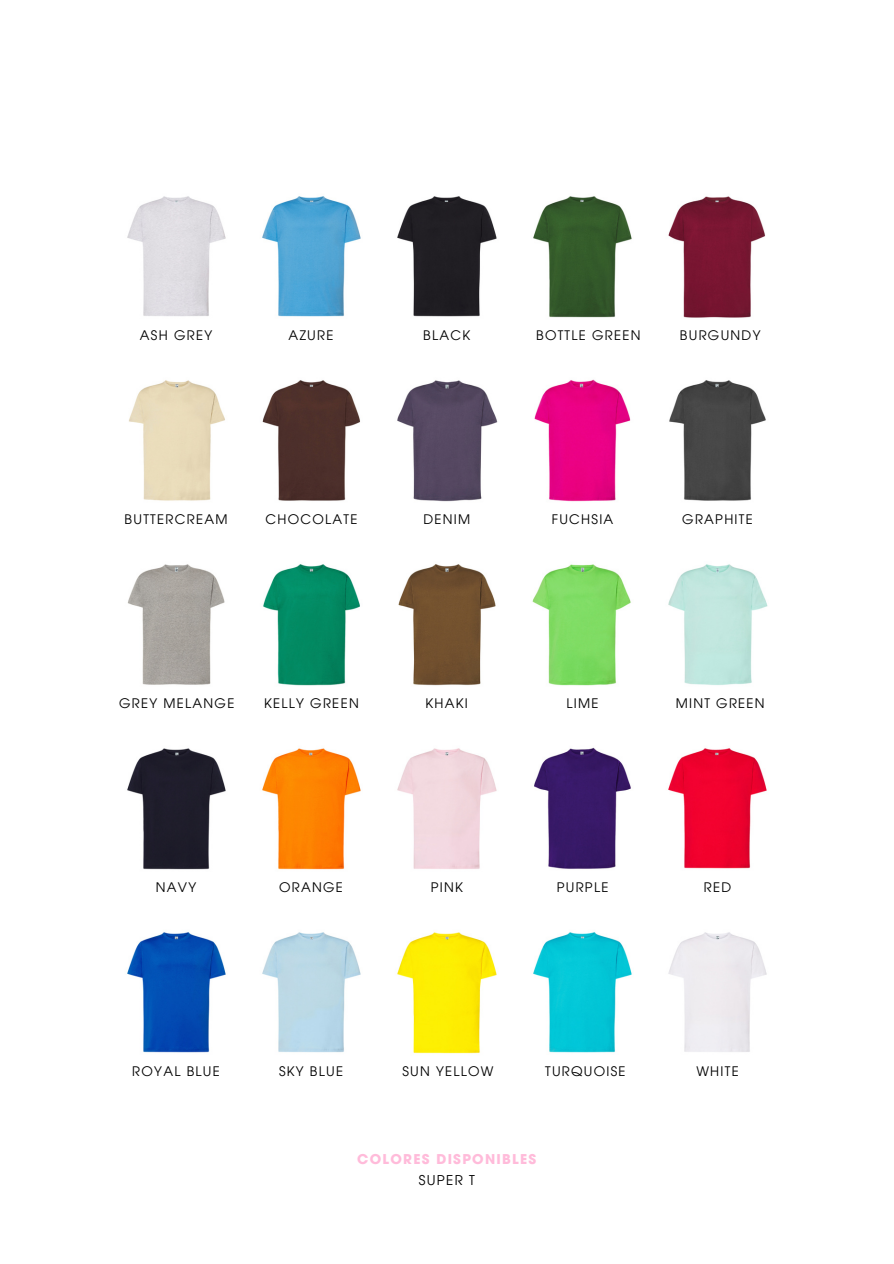
<style>
.page{position:relative;width:894px;height:1264px;background:#fff}
.page>*{position:absolute;margin:0;border:0;box-sizing:border-box;transform-origin:0 0}
.t1{font:700 13.5px "ITC Avant Garde Pro";letter-spacing:.095em;color:#ffbbda}
.t2{font:13.5px "ITC Avant Garde Pro";letter-spacing:.095em;color:#000}
.t3{font:13.2px "ITC Avant Garde Pro";letter-spacing:.095em;color:#000}
</style>
<div class="page">
<img style="left:127px;top:196px;width:99px;height:120px">
<img style="left:262px;top:196px;width:99px;height:121px">
<img style="left:397px;top:196px;width:100px;height:121px">
<img style="left:533px;top:196px;width:99px;height:122px">
<img style="left:668px;top:196px;width:97px;height:122px">
<img style="left:129px;top:380px;width:96px;height:121px">
<img style="left:262px;top:380px;width:98px;height:121px">
<img style="left:397px;top:380px;width:101px;height:122px">
<img style="left:534px;top:379px;width:97px;height:123px">
<img style="left:669px;top:380px;width:97px;height:121px">
<img style="left:127px;top:564px;width:98px;height:121px">
<img style="left:263px;top:564px;width:97px;height:122px">
<img style="left:398px;top:564px;width:98px;height:122px">
<img style="left:532px;top:564px;width:99px;height:122px">
<img style="left:668px;top:564px;width:100px;height:121px">
<img style="left:127px;top:748px;width:99px;height:122px">
<img style="left:262px;top:748px;width:99px;height:122px">
<img style="left:397px;top:748px;width:100px;height:121px">
<img style="left:534px;top:747px;width:97px;height:122px">
<img style="left:668px;top:748px;width:99px;height:121px">
<img style="left:127px;top:932px;width:99px;height:121px">
<img style="left:262px;top:932px;width:99px;height:121px">
<img style="left:397px;top:932px;width:100px;height:122px">
<img style="left:533px;top:932px;width:99px;height:121px">
<img style="left:668px;top:932px;width:99px;height:120px">
<p class="t3" style="left:140px;top:330px;width:74px">ASH GREY</p>
<p class="t3" style="left:288px;top:330px;width:46px">AZURE</p>
<p class="t3" style="left:423px;top:330px;width:48px">BLACK</p>
<p class="t3" style="left:536px;top:330px;width:106px">BOTTLE GREEN</p>
<p class="t3" style="left:679px;top:330px;width:82px">BURGUNDY</p>
<p class="t3" style="left:125px;top:514px;width:104px">BUTTERCREAM</p>
<p class="t3" style="left:265px;top:514px;width:93px">CHOCOLATE</p>
<p class="t3" style="left:423px;top:514px;width:48px">DENIM</p>
<p class="t3" style="left:551px;top:514px;width:63px">FUCHSIA</p>
<p class="t3" style="left:682px;top:514px;width:72px">GRAPHITE</p>
<p class="t3" style="left:119px;top:698px;width:117px">GREY MELANGE</p>
<p class="t3" style="left:264px;top:698px;width:96px">KELLY GREEN</p>
<p class="t3" style="left:425px;top:698px;width:44px">KHAKI</p>
<p class="t3" style="left:566px;top:698px;width:34px">LIME</p>
<p class="t3" style="left:675px;top:698px;width:90px">MINT GREEN</p>
<p class="t3" style="left:156px;top:881px;width:42px">NAVY</p>
<p class="t3" style="left:279px;top:881px;width:65px">ORANGE</p>
<p class="t3" style="left:430px;top:881px;width:34px">PINK</p>
<p class="t3" style="left:556px;top:881px;width:53px">PURPLE</p>
<p class="t3" style="left:703px;top:881px;width:29px">RED</p>
<p class="t3" style="left:132px;top:1065px;width:89px">ROYAL BLUE</p>
<p class="t3" style="left:279px;top:1065px;width:65px">SKY BLUE</p>
<p class="t3" style="left:402px;top:1065px;width:93px">SUN YELLOW</p>
<p class="t3" style="left:545px;top:1065px;width:82px">TURQUOISE</p>
<p class="t3" style="left:696px;top:1065px;width:44px">WHITE</p>
<p class="t1" style="left:357px;top:1153px;width:180px">COLORES DISPONIBLES</p>
<p class="t2" style="left:418px;top:1174px;width:58px">SUPER T</p>
</div>
